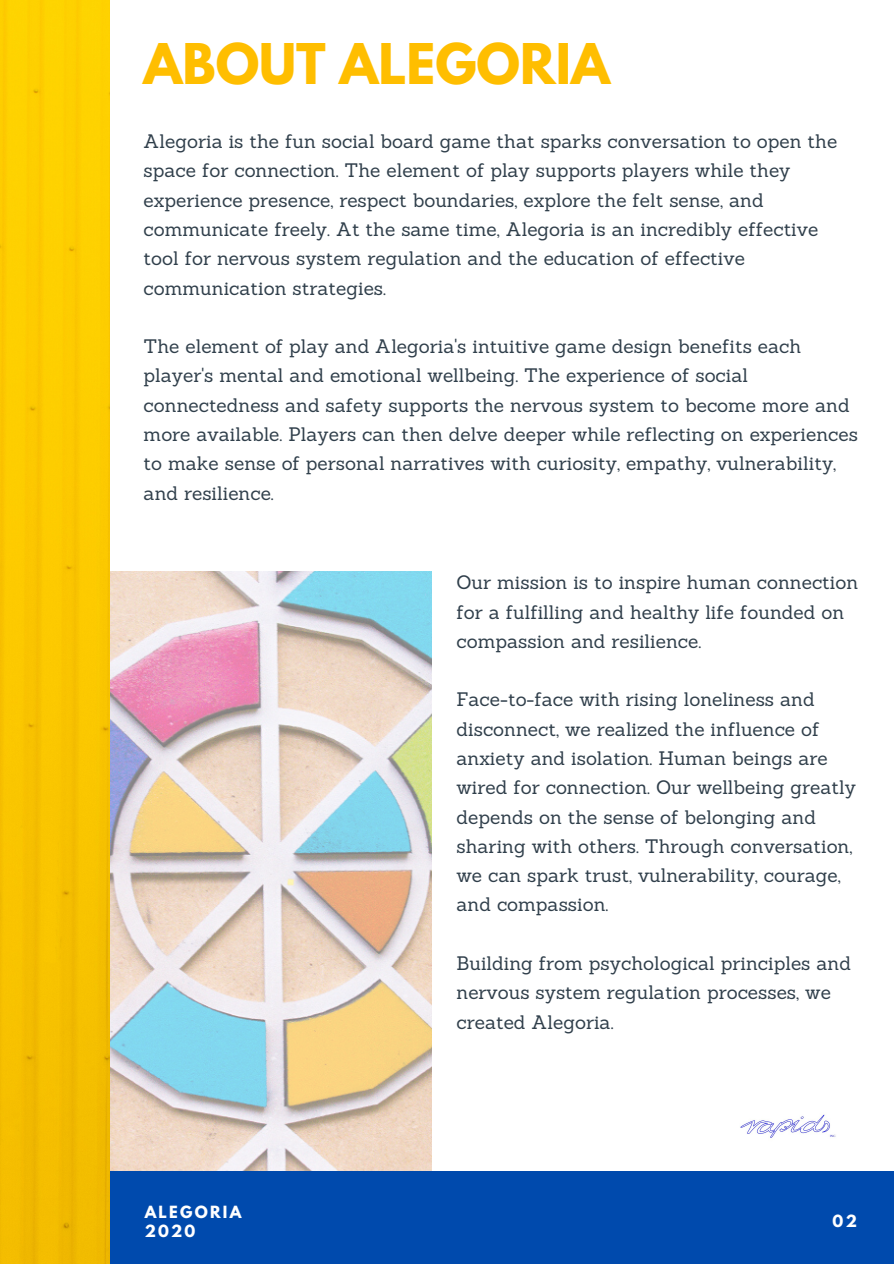
<style>
.page{position:relative;width:894px;height:1264px;background:#fff}
.page>*{position:absolute;margin:0;border:0;box-sizing:border-box;transform-origin:0 0}
.t1{font:700 49.65px "League Spartan";color:#ffbe00}
.t2{font:19.05px/29.2px "Sanchez";color:#303f4b}
.t3{font:700 14.85px/19.2px "League Spartan";letter-spacing:.15em;color:#fff}
</style>
<div class="page">
<img style="left:109px;top:571px;width:322px;height:600px">
<div style="left:0;top:1171px;width:893px;height:92px;background:#004aad"></div>
<img style="left:0;top:0;width:109px;height:1263px">
<img style="left:740px;top:1114px;width:96px;height:24px">
<h1 class="t1" style="left:143px;top:39px;width:468px">ABOUT ALEGORIA</h1>
<p class="t2" style="left:143px;top:126px;width:695px">Alegoria is the fun social board game that sparks conversation to open the space for connection. The element of play supports players while they experience presence, respect boundaries, explore the felt sense, and communicate freely. At the same time, Alegoria is an incredibly effective tool for nervous system regulation and the education of effective communication strategies.</p>
<p class="t2" style="left:143px;top:331px;width:715px">The element of play and Alegoria's intuitive game design benefits each player's mental and emotional wellbeing. The experience of social connectedness and safety supports the nervous system to become more and more available. Players can then delve deeper while reflecting on experiences to make sense of personal narratives with curiosity, empathy, vulnerability, and resilience.</p>
<p class="t2" style="left:456px;top:567px;width:403px">Our mission is to inspire human connection for a fulfilling and healthy life founded on compassion and resilience.</p>
<p class="t2" style="left:456px;top:684px;width:401px">Face-to-face with rising loneliness and disconnect, we realized the influence of anxiety and isolation. Human beings are wired for connection. Our wellbeing greatly depends on the sense of belonging and sharing with others. Through conversation, we can spark trust, vulnerability, courage, and compassion.</p>
<p class="t2" style="left:456px;top:948px;width:396px">Building from psychological principles and nervous system regulation processes, we created Alegoria.</p>
<p class="t3" style="left:145px;top:1203px;width:98px">ALEGORIA<br>2020</p>
<p class="t3" style="left:832px;top:1213px;width:26px">02</p>
</div>
